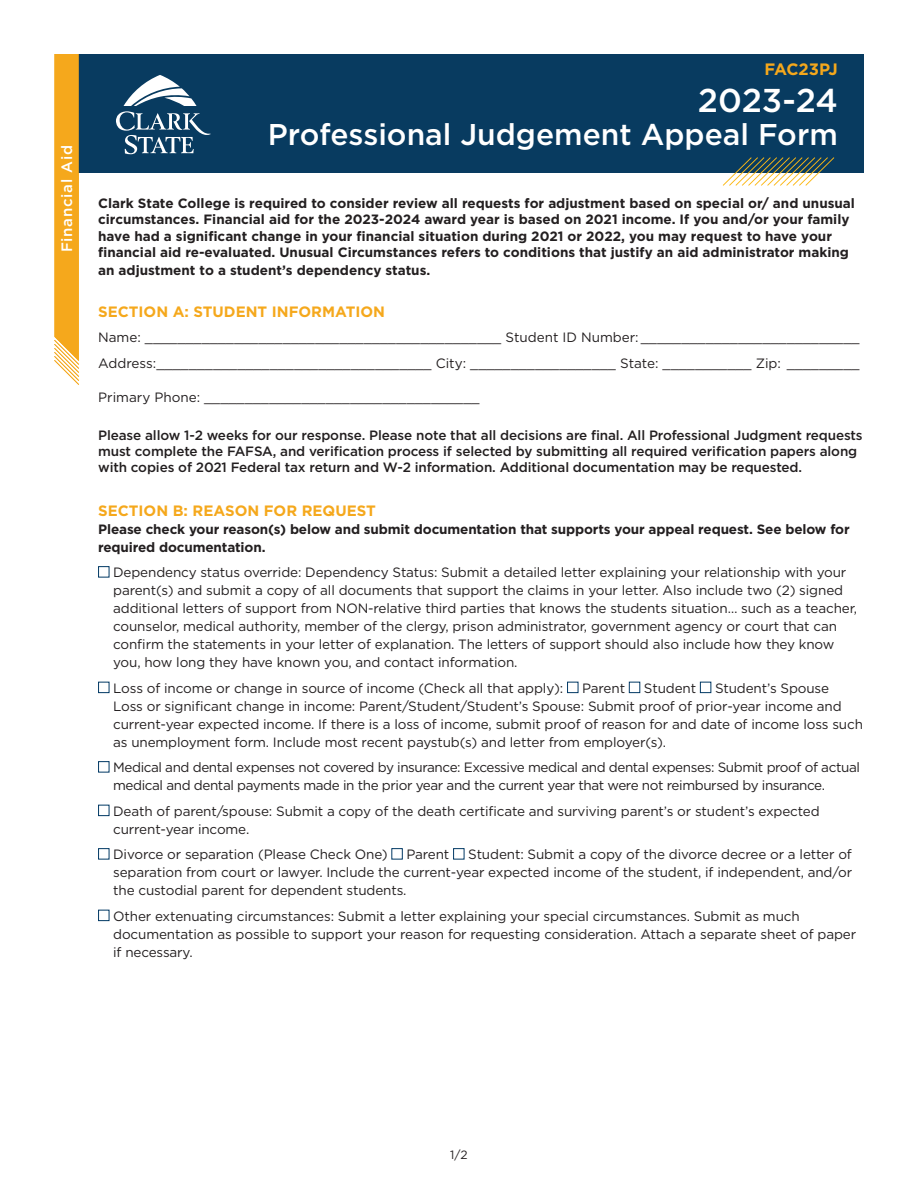
<style>
.page{position:relative;width:918px;height:1188px;background:#fff}
.page>*{position:absolute;margin:0;border:0;box-sizing:border-box;transform-origin:0 0}
.t1{font:500 33px "Gotham";letter-spacing:-.005em;color:#fff}
.t2{font:500 30px "Gotham";color:#fff}
.t3{font:700 16.5px "Gotham";letter-spacing:-.02em;color:#f5a81c}
.t4{font:700 15px "Gotham";color:#f5a81c}
.t5{font:500 15px "Gotham";letter-spacing:.05em;color:#fff}
.t6{font:13.5px/18px "Gotham";letter-spacing:-.01em;color:#231f20}
.t7{font:700 13.5px/16.2px "Gotham";color:#231f20}
.t8{font:500 13.5px/16.5px "Gotham";letter-spacing:-.01em;color:#231f20}
.t9{font:13.5px/18px "Gotham";letter-spacing:-.03em;color:#231f20}
.t10{font:12px "Gotham";color:#231f20}
</style>
<div class="page">
<div style="left:74px;top:54px;width:790px;height:118px;background:#083b60"></div>
<svg style="left:723px;top:157px;width:111px;height:29px"></svg>
<svg style="left:116px;top:75px;width:95px;height:79px"></svg>
<div style="left:98px;top:566px;width:11px;height:12px;border:1px solid #003864"></div>
<div style="left:98px;top:682px;width:11px;height:11px;border:1px solid #003864"></div>
<div style="left:567px;top:682px;width:11px;height:11px;border:1px solid #003864"></div>
<div style="left:629px;top:682px;width:11px;height:11px;border:1px solid #003864"></div>
<div style="left:700px;top:682px;width:11px;height:11px;border:1px solid #003864"></div>
<div style="left:98px;top:761px;width:11px;height:11px;border:1px solid #003864"></div>
<div style="left:98px;top:805px;width:11px;height:11px;border:1px solid #003864"></div>
<div style="left:98px;top:848px;width:11px;height:12px;border:1px solid #003864"></div>
<div style="left:391px;top:848px;width:12px;height:12px;border:1px solid #003864"></div>
<div style="left:453px;top:848px;width:11px;height:12px;border:1px solid #003864"></div>
<div style="left:98px;top:910px;width:11px;height:11px;border:1px solid #003864"></div>
<svg style="left:54px;top:54px;width:25px;height:331px;background:#f5ae2e"></svg>
<p class="t5" style="left:57px;top:252px;width:109px;rotate:-90deg">Financial Aid</p>
<p class="t3" style="left:765px;top:58px;width:75px">FAC23PJ</p>
<h1 class="t1" style="left:698px;top:79px;width:141px">2023-24</h1>
<h2 class="t2" style="left:268px;top:115px;width:571px">Professional Judgement Appeal Form</h2>
<p class="t7" style="left:98px;top:195px;width:758px">Clark State College is required to consider review all requests for adjustment based on special or/ and unusual circumstances. Financial aid for the 2023-2024 award year is based on 2021 income. If you and/or your family have had a significant change in your financial situation during 2021 or 2022, you may request to have your financial aid re-evaluated. Unusual Circumstances refers to conditions that justify an aid administrator making</p>
<p class="t7" style="left:98px;top:262px;width:334px">an adjustment to a student’s dependency status.</p>
<p class="t4" style="left:98px;top:302px;width:288px">SECTION A: STUDENT INFORMATION</p>
<p class="t6" style="left:98px;top:324px;width:763px;line-height:25.5px">Name: ____________________________________________ Student ID Number: ___________________________<br>Address:__________________________________ City: __________________ State: ___________ Zip: _________</p>
<p class="t6" style="left:98px;top:388px;width:383px">Primary Phone: __________________________________</p>
<p class="t8" style="left:98px;top:426px;width:766px">Please allow 1-2 weeks for our response. Please note that all decisions are final. All Professional Judgment requests must complete the FAFSA, and verification process if selected by submitting all required verification papers along with copies of 2021 Federal tax return and W-2 information. Additional documentation may be requested.</p>
<p class="t4" style="left:98px;top:501px;width:279px">SECTION B: REASON FOR REQUEST</p>
<p class="t7" style="left:98px;top:520px;width:753px;line-height:18px">Please check your reason(s) below and submit documentation that supports your appeal request. See below for required documentation.</p>
<p class="t6" style="left:113px;top:563px;width:745px">Dependency status override: Dependency Status: Submit a detailed letter explaining your relationship with your parent(s) and submit a copy of all documents that support the claims in your letter. Also include two (2) signed additional letters of support from NON-relative third parties that knows the students situation… such as a teacher, counselor, medical authority, member of the clergy, prison administrator, government agency or court that can confirm the statements in your letter of explanation. The letters of support should also include how they know you, how long they have known you, and contact information.</p>
<p class="t6" style="left:113px;top:679px;width:452px">Loss of income or change in source of income (Check all that apply):</p>
<p class="t6" style="left:582px;top:679px;width:44px">Parent</p>
<p class="t6" style="left:644px;top:679px;width:54px">Student</p>
<p class="t6" style="left:113px;top:679px;width:751px;text-indent:602px">Student’s Spouse<br>Loss or significant change in income: Parent/Student/Student’s Spouse: Submit proof of prior-year income and current-year expected income. If there is a loss of income, submit proof of reason for and date of income loss such as unemployment form. Include most recent paystub(s) and letter from employer(s).</p>
<p class="t9" style="left:113px;top:758px;width:748px">Medical and dental expenses not covered by insurance: Excessive medical and dental expenses: Submit proof of actual medical and dental payments made in the prior year and the current year that were not reimbursed by insurance.</p>
<p class="t6" style="left:113px;top:802px;width:708px">Death of parent/spouse: Submit a copy of the death certificate and surviving parent’s or student’s expected current-year income.</p>
<p class="t6" style="left:113px;top:845px;width:276px">Divorce or separation (Please Check One)</p>
<p class="t6" style="left:406px;top:845px;width:44px">Parent</p>
<p class="t6" style="left:113px;top:845px;width:741px;text-align:justify;text-indent:355px">Student: Submit a copy of the divorce decree or a letter of separation from court or lawyer. Include the current-year expected income of the student, if independent, and/or the custodial parent for dependent students.</p>
<p class="t6" style="left:113px;top:907px;width:745px">Other extenuating circumstances: Submit a letter explaining your special circumstances. Submit as much documentation as possible to support your reason for requesting consideration. Attach a separate sheet of paper if necessary.</p>
<p class="t10" style="left:450px;top:1147px;width:19px">1/2</p>
</div>
